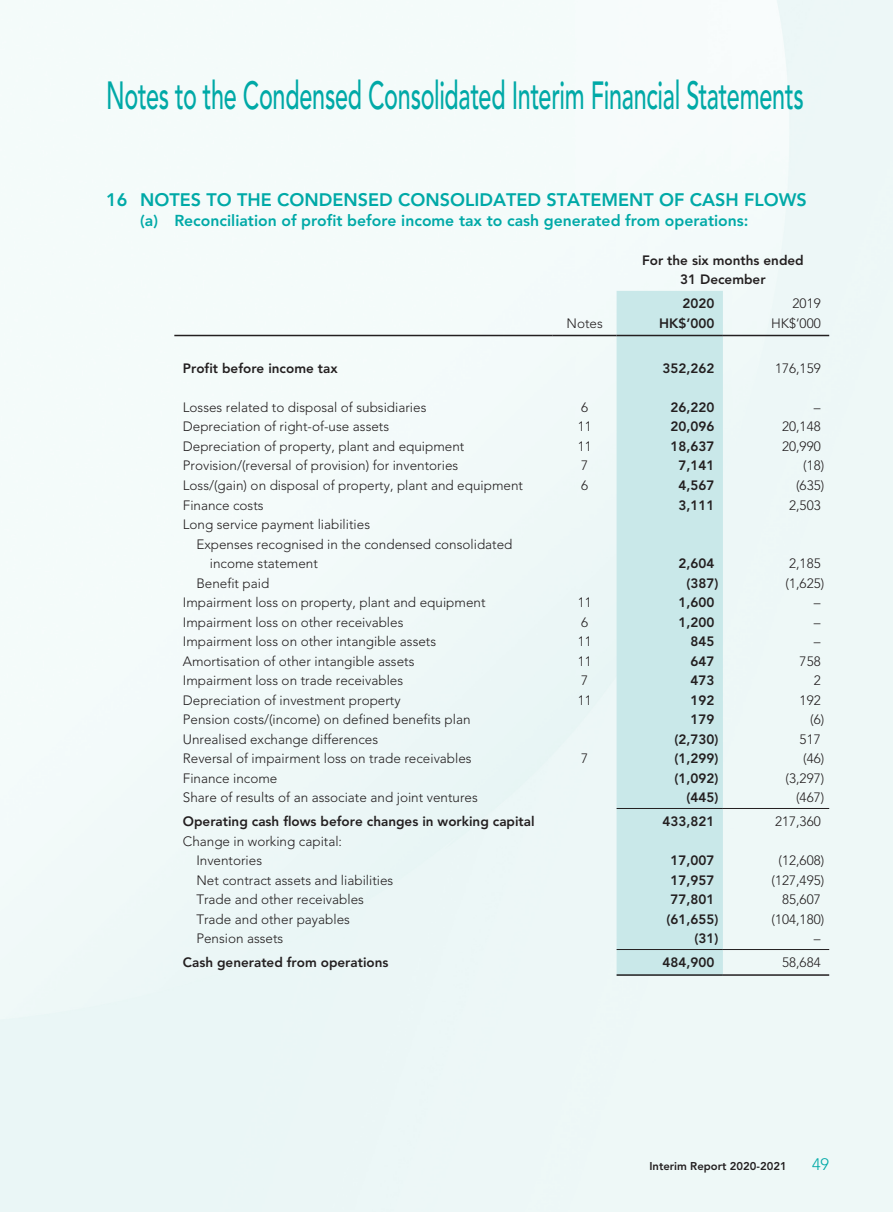
<style>
.page{position:relative;width:893px;height:1212px;background:#fff}
.page>*{position:absolute;margin:0;border:0;box-sizing:border-box;transform-origin:0 0}
.t1{font:500 39px "Avenir LT Std";letter-spacing:-.015em;color:#00a9a7;scale:.6 1}
._01_H1{font:800 18px "Avenir LT Std";color:#00a9a7}
.t2{font:300 16.5px "Avenir LT Std";color:#00a9a7}
._02_H2{font:800 15.75px "Avenir LT Std";color:#00a9a7}
._50_Table_txt{font:300 13.5px "Avenir LT Std";color:#231f20}
._50_Table_txt-2{font:800 13.5px "Avenir LT Std";color:#231f20}
.t3{font:800 11.25px "Avenir LT Std";color:#231f20}
</style>
<div class="page">
<div style="left:617px;top:291px;width:106px;height:683px;background:#c9e8e9"></div>
<hr style="left:174px;top:335px;width:379px;height:1px;background:#231f20">
<hr style="left:553px;top:335px;width:64px;height:1px;background:#231f20">
<hr style="left:617px;top:335px;width:106px;height:1px;background:#231f20">
<hr style="left:723px;top:335px;width:106px;height:1px;background:#231f20">
<hr style="left:617px;top:808px;width:106px;height:1px;background:#231f20">
<hr style="left:723px;top:808px;width:106px;height:1px;background:#231f20">
<hr style="left:617px;top:949px;width:106px;height:1px;background:#231f20">
<hr style="left:723px;top:949px;width:106px;height:1px;background:#231f20">
<hr style="left:617px;top:974px;width:106px;height:2px;background:#231f20">
<hr style="left:723px;top:974px;width:106px;height:2px;background:#231f20">
<h1 class="t1" style="left:106px;top:73px;width:1164px">Notes to the Condensed Consolidated Interim Financial Statements</h1>
<p class="_01_H1" style="left:106px;top:189px;width:702px">16 NOTES TO THE CONDENSED CONSOLIDATED STATEMENT OF CASH FLOWS</p>
<p class="_02_H2" style="left:140px;top:211px;width:610px">(a) Reconciliation of profit before income tax to cash generated from operations:</p>
<p class="_50_Table_txt-2" style="left:642px;top:252px;width:163px">For the six months ended</p>
<p class="_50_Table_txt-2" style="left:680px;top:272px;width:87px">31 December</p>
<p class="_50_Table_txt-2" style="left:682px;top:295px;width:33px">2020</p>
<p class="_50_Table_txt" style="left:793px;top:295px;width:30px">2019</p>
<p class="_50_Table_txt" style="left:566px;top:315px;width:38px">Notes</p>
<p class="_50_Table_txt-2" style="left:659px;top:315px;width:57px">HK$’000</p>
<p class="_50_Table_txt" style="left:771px;top:315px;width:51px">HK$’000</p>
<p class="_50_Table_txt-2" style="left:183px;top:360px;width:156px">Profit before income tax</p>
<p class="_50_Table_txt-2" style="left:662px;top:360px;width:53px">352,262</p>
<p class="_50_Table_txt" style="left:775px;top:360px;width:47px">176,159</p>
<p class="_50_Table_txt" style="left:183px;top:399px;width:245px">Losses related to disposal of subsidiaries</p>
<p class="_50_Table_txt" style="left:581px;top:399px;width:9px">6</p>
<p class="_50_Table_txt-2" style="left:670px;top:399px;width:45px">26,220</p>
<p class="_50_Table_txt" style="left:814px;top:399px;width:8px">–</p>
<p class="_50_Table_txt" style="left:183px;top:419px;width:208px">Depreciation of right-of-use assets</p>
<p class="_50_Table_txt" style="left:578px;top:419px;width:16px">11</p>
<p class="_50_Table_txt-2" style="left:670px;top:419px;width:45px">20,096</p>
<p class="_50_Table_txt" style="left:782px;top:419px;width:40px">20,148</p>
<p class="_50_Table_txt" style="left:183px;top:438px;width:283px">Depreciation of property, plant and equipment</p>
<p class="_50_Table_txt" style="left:578px;top:438px;width:16px">11</p>
<p class="_50_Table_txt-2" style="left:670px;top:438px;width:45px">18,637</p>
<p class="_50_Table_txt" style="left:782px;top:438px;width:40px">20,990</p>
<p class="_50_Table_txt" style="left:183px;top:458px;width:277px">Provision/(reversal of provision) for inventories</p>
<p class="_50_Table_txt" style="left:581px;top:458px;width:9px">7</p>
<p class="_50_Table_txt-2" style="left:678px;top:458px;width:37px">7,141</p>
<p class="_50_Table_txt" style="left:803px;top:458px;width:23px">(18)</p>
<p class="_50_Table_txt" style="left:183px;top:477px;width:342px">Loss/(gain) on disposal of property, plant and equipment</p>
<p class="_50_Table_txt" style="left:581px;top:477px;width:9px">6</p>
<p class="_50_Table_txt-2" style="left:678px;top:477px;width:37px">4,567</p>
<p class="_50_Table_txt" style="left:796px;top:477px;width:30px">(635)</p>
<p class="_50_Table_txt" style="left:183px;top:497px;width:82px">Finance costs</p>
<p class="_50_Table_txt-2" style="left:678px;top:497px;width:37px">3,111</p>
<p class="_50_Table_txt" style="left:789px;top:497px;width:33px">2,503</p>
<p class="_50_Table_txt" style="left:183px;top:516px;width:189px">Long service payment liabilities</p>
<p class="_50_Table_txt" style="left:196px;top:536px;width:318px">Expenses recognised in the condensed consolidated</p>
<p class="_50_Table_txt" style="left:210px;top:555px;width:110px">income statement</p>
<p class="_50_Table_txt-2" style="left:678px;top:555px;width:37px">2,604</p>
<p class="_50_Table_txt" style="left:789px;top:555px;width:33px">2,185</p>
<p class="_50_Table_txt" style="left:196px;top:575px;width:75px">Benefit paid</p>
<p class="_50_Table_txt-2" style="left:686px;top:575px;width:33px">(387)</p>
<p class="_50_Table_txt" style="left:786px;top:575px;width:40px">(1,625)</p>
<p class="_50_Table_txt" style="left:183px;top:594px;width:304px">Impairment loss on property, plant and equipment</p>
<p class="_50_Table_txt" style="left:578px;top:594px;width:16px">11</p>
<p class="_50_Table_txt-2" style="left:678px;top:594px;width:37px">1,600</p>
<p class="_50_Table_txt" style="left:814px;top:594px;width:8px">–</p>
<p class="_50_Table_txt" style="left:183px;top:614px;width:222px">Impairment loss on other receivables</p>
<p class="_50_Table_txt" style="left:581px;top:614px;width:9px">6</p>
<p class="_50_Table_txt-2" style="left:678px;top:614px;width:37px">1,200</p>
<p class="_50_Table_txt" style="left:814px;top:614px;width:8px">–</p>
<p class="_50_Table_txt" style="left:183px;top:633px;width:255px">Impairment loss on other intangible assets</p>
<p class="_50_Table_txt" style="left:578px;top:633px;width:16px">11</p>
<p class="_50_Table_txt-2" style="left:690px;top:633px;width:25px">845</p>
<p class="_50_Table_txt" style="left:814px;top:633px;width:8px">–</p>
<p class="_50_Table_txt" style="left:183px;top:653px;width:233px">Amortisation of other intangible assets</p>
<p class="_50_Table_txt" style="left:578px;top:653px;width:16px">11</p>
<p class="_50_Table_txt-2" style="left:690px;top:653px;width:25px">647</p>
<p class="_50_Table_txt" style="left:800px;top:653px;width:23px">758</p>
<p class="_50_Table_txt" style="left:183px;top:672px;width:222px">Impairment loss on trade receivables</p>
<p class="_50_Table_txt" style="left:581px;top:672px;width:9px">7</p>
<p class="_50_Table_txt-2" style="left:690px;top:672px;width:25px">473</p>
<p class="_50_Table_txt" style="left:814px;top:672px;width:9px">2</p>
<p class="_50_Table_txt" style="left:183px;top:692px;width:219px">Depreciation of investment property</p>
<p class="_50_Table_txt" style="left:578px;top:692px;width:16px">11</p>
<p class="_50_Table_txt-2" style="left:690px;top:692px;width:25px">192</p>
<p class="_50_Table_txt" style="left:800px;top:692px;width:23px">192</p>
<p class="_50_Table_txt" style="left:183px;top:711px;width:289px">Pension costs/(income) on defined benefits plan</p>
<p class="_50_Table_txt-2" style="left:690px;top:711px;width:25px">179</p>
<p class="_50_Table_txt" style="left:810px;top:711px;width:16px">(6)</p>
<p class="_50_Table_txt" style="left:183px;top:731px;width:197px">Unrealised exchange differences</p>
<p class="_50_Table_txt-2" style="left:674px;top:731px;width:45px">(2,730)</p>
<p class="_50_Table_txt" style="left:800px;top:731px;width:23px">517</p>
<p class="_50_Table_txt" style="left:183px;top:750px;width:290px">Reversal of impairment loss on trade receivables</p>
<p class="_50_Table_txt" style="left:581px;top:750px;width:9px">7</p>
<p class="_50_Table_txt-2" style="left:674px;top:750px;width:45px">(1,299)</p>
<p class="_50_Table_txt" style="left:803px;top:750px;width:23px">(46)</p>
<p class="_50_Table_txt" style="left:183px;top:770px;width:96px">Finance income</p>
<p class="_50_Table_txt-2" style="left:674px;top:770px;width:45px">(1,092)</p>
<p class="_50_Table_txt" style="left:786px;top:770px;width:40px">(3,297)</p>
<p class="_50_Table_txt" style="left:183px;top:789px;width:296px">Share of results of an associate and joint ventures</p>
<p class="_50_Table_txt-2" style="left:686px;top:789px;width:33px">(445)</p>
<p class="_50_Table_txt" style="left:796px;top:789px;width:30px">(467)</p>
<p class="_50_Table_txt-2" style="left:183px;top:813px;width:353px">Operating cash flows before changes in working capital</p>
<p class="_50_Table_txt-2" style="left:662px;top:813px;width:53px">433,821</p>
<p class="_50_Table_txt" style="left:775px;top:813px;width:47px">217,360</p>
<p class="_50_Table_txt" style="left:183px;top:833px;width:161px">Change in working capital:</p>
<p class="_50_Table_txt" style="left:196px;top:852px;width:67px">Inventories</p>
<p class="_50_Table_txt-2" style="left:670px;top:852px;width:45px">17,007</p>
<p class="_50_Table_txt" style="left:778px;top:852px;width:47px">(12,608)</p>
<p class="_50_Table_txt" style="left:196px;top:872px;width:199px">Net contract assets and liabilities</p>
<p class="_50_Table_txt-2" style="left:670px;top:872px;width:45px">17,957</p>
<p class="_50_Table_txt" style="left:771px;top:872px;width:54px">(127,495)</p>
<p class="_50_Table_txt" style="left:196px;top:891px;width:169px">Trade and other receivables</p>
<p class="_50_Table_txt-2" style="left:670px;top:891px;width:45px">77,801</p>
<p class="_50_Table_txt" style="left:782px;top:891px;width:40px">85,607</p>
<p class="_50_Table_txt" style="left:196px;top:911px;width:155px">Trade and other payables</p>
<p class="_50_Table_txt-2" style="left:666px;top:911px;width:53px">(61,655)</p>
<p class="_50_Table_txt" style="left:771px;top:911px;width:54px">(104,180)</p>
<p class="_50_Table_txt" style="left:196px;top:930px;width:89px">Pension assets</p>
<p class="_50_Table_txt-2" style="left:694px;top:930px;width:25px">(31)</p>
<p class="_50_Table_txt" style="left:814px;top:930px;width:8px">–</p>
<p class="_50_Table_txt-2" style="left:183px;top:954px;width:207px">Cash generated from operations</p>
<p class="_50_Table_txt-2" style="left:662px;top:954px;width:53px">484,900</p>
<p class="_50_Table_txt" style="left:782px;top:954px;width:40px">58,684</p>
<p class="t3" style="left:649px;top:1160px;width:139px">Interim Report 2020-2021</p>
<p class="t2" style="left:812px;top:1155px;width:19px">49</p>
</div>
